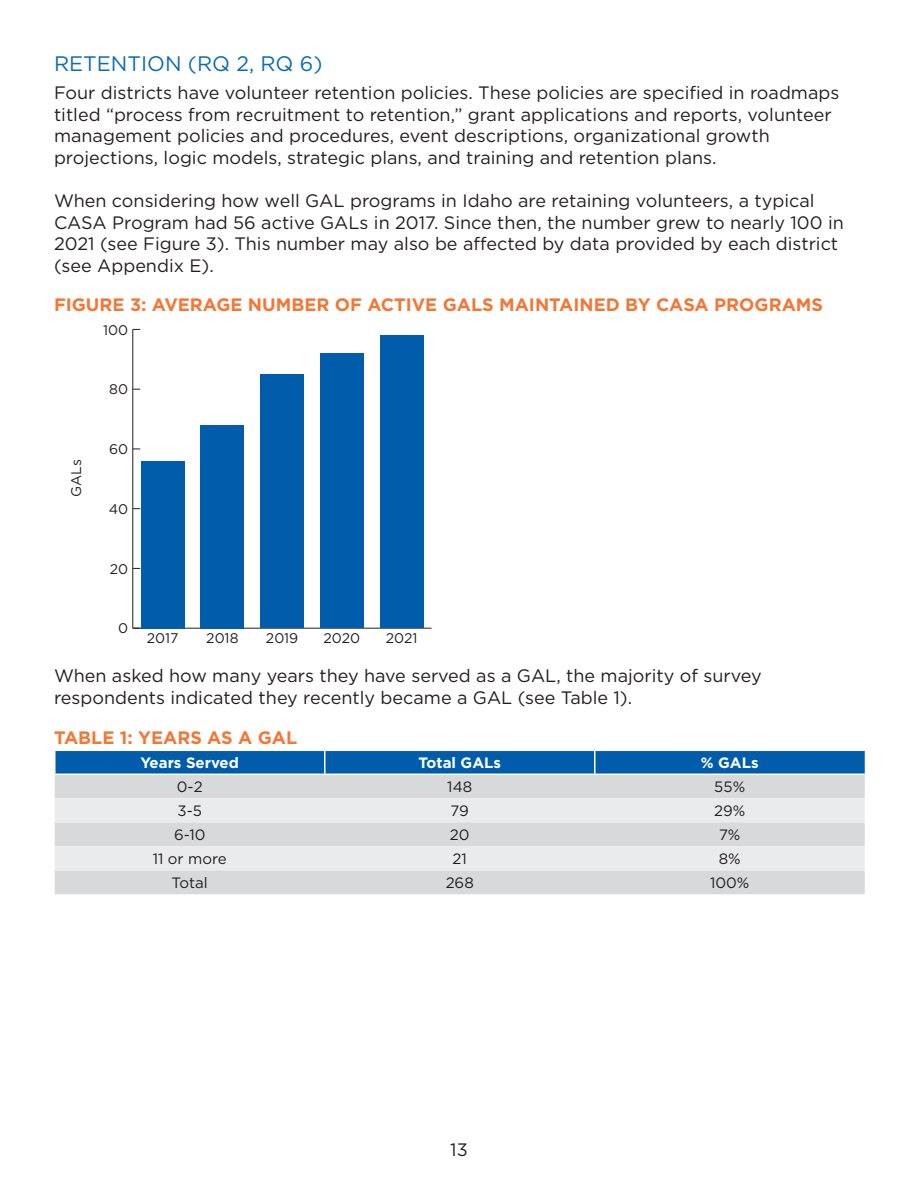
<style>
.page{position:relative;width:918px;height:1188px;background:#fff}
.page>*{position:absolute;margin:0;border:0;box-sizing:border-box;transform-origin:0 0}
.t1{font:21px "Gotham";color:#0d6cb6}
.t2{font:18px/21.6px "Gotham";color:#231f20}
.IPI_Header_Paragraph{font:700 18px "Gotham";color:#f37736}
.IPI_Header_Paragraph-2{font:15px "Gotham";color:#231f20}
.IPI_Header_Paragraph-3{font:700 15px "Gotham";color:#fff}
.t3{font:13.95px "Gotham";color:#231f20}
</style>
<div class="page">
<svg style="left:56px;top:751px;width:809px;height:23px;background:#0660ac"></svg>
<div style="left:55px;top:775px;width:810px;height:119px;background:#d8d9db"></div>
<svg style="left:55px;top:798px;width:810px;height:72px;background:#e4e5e6"></svg>
<hr style="left:324px;top:751px;width:2px;height:23px;background:#fff">
<hr style="left:594px;top:751px;width:2px;height:23px;background:#fff">
<hr style="left:133px;top:628px;width:299px;height:1px;background:#231f20">
<hr style="left:132px;top:329px;width:1px;height:299px;background:#231f20">
<div style="left:141px;top:461px;width:43px;height:167px;background:#015dab"></div>
<div style="left:201px;top:425px;width:43px;height:203px;background:#015dab"></div>
<div style="left:261px;top:374px;width:43px;height:254px;background:#015dab"></div>
<div style="left:320px;top:353px;width:43px;height:275px;background:#015dab"></div>
<div style="left:380px;top:335px;width:43px;height:293px;background:#015dab"></div>
<p class="t1" style="left:54px;top:50px;width:270px">RETENTION (RQ 2, RQ 6)</p>
<p class="t2" style="left:54px;top:82px;width:787px">Four districts have volunteer retention policies. These policies are specified in roadmaps titled “process from recruitment to retention,” grant applications and reports, volunteer management policies and procedures, event descriptions, organizational growth projections, logic models, strategic plans, and training and retention plans.</p>
<p class="t2" style="left:54px;top:190px;width:791px">When considering how well GAL programs in Idaho are retaining volunteers, a typical CASA Program had 56 active GALs in 2017. Since then, the number grew to nearly 100 in 2021 (see Figure 3). This number may also be affected by data provided by each district (see Appendix E).</p>
<p class="IPI_Header_Paragraph" style="left:54px;top:292px;width:771px">FIGURE 3: AVERAGE NUMBER OF ACTIVE GALS MAINTAINED BY CASA PROGRAMS</p>
<p class="t3" style="left:103px;top:321px;width:27px">100</p>
<p class="t3" style="left:109px;top:381px;width:20px">80</p>
<p class="t3" style="left:67px;top:497px;width:39px;rotate:-90deg">GALs</p>
<p class="t3" style="left:109px;top:440px;width:21px">60</p>
<p class="t3" style="left:109px;top:500px;width:21px">40</p>
<p class="t3" style="left:110px;top:560px;width:20px">20</p>
<p class="t3" style="left:118px;top:620px;width:12px">0</p>
<p class="t3" style="left:147px;top:629px;width:33px">2017</p>
<p class="t3" style="left:206px;top:629px;width:34px">2018</p>
<p class="t3" style="left:266px;top:629px;width:34px">2019</p>
<p class="t3" style="left:324px;top:629px;width:38px">2020</p>
<p class="t3" style="left:386px;top:629px;width:33px">2021</p>
<p class="t2" style="left:54px;top:665px;width:709px">When asked how many years they have served as a GAL, the majority of survey respondents indicated they recently became a GAL (see Table 1).</p>
<p class="IPI_Header_Paragraph" style="left:54px;top:725px;width:245px">TABLE 1: YEARS AS A GAL</p>
<p class="IPI_Header_Paragraph-3" style="left:141px;top:753px;width:100px">Years Served</p>
<p class="IPI_Header_Paragraph-3" style="left:418px;top:753px;width:84px">Total GALs</p>
<p class="IPI_Header_Paragraph-3" style="left:701px;top:753px;width:59px">% GALs</p>
<p class="IPI_Header_Paragraph-2" style="left:177px;top:777px;width:27px">0-2</p>
<p class="IPI_Header_Paragraph-2" style="left:447px;top:777px;width:26px">148</p>
<p class="IPI_Header_Paragraph-2" style="left:714px;top:777px;width:32px">55%</p>
<p class="IPI_Header_Paragraph-2" style="left:178px;top:801px;width:26px">3-5</p>
<p class="IPI_Header_Paragraph-2" style="left:451px;top:801px;width:20px">79</p>
<p class="IPI_Header_Paragraph-2" style="left:714px;top:801px;width:33px">29%</p>
<p class="IPI_Header_Paragraph-2" style="left:174px;top:825px;width:33px">6-10</p>
<p class="IPI_Header_Paragraph-2" style="left:450px;top:825px;width:21px">20</p>
<p class="IPI_Header_Paragraph-2" style="left:719px;top:825px;width:23px">7%</p>
<p class="IPI_Header_Paragraph-2" style="left:153px;top:849px;width:76px">11 or more</p>
<p class="IPI_Header_Paragraph-2" style="left:453px;top:849px;width:16px">21</p>
<p class="IPI_Header_Paragraph-2" style="left:719px;top:849px;width:23px">8%</p>
<p class="IPI_Header_Paragraph-2" style="left:172px;top:873px;width:38px">Total</p>
<p class="IPI_Header_Paragraph-2" style="left:446px;top:873px;width:30px">268</p>
<p class="IPI_Header_Paragraph-2" style="left:710px;top:873px;width:41px">100%</p>
<p class="t2" style="left:450px;top:1138px;width:19px">13</p>
</div>
